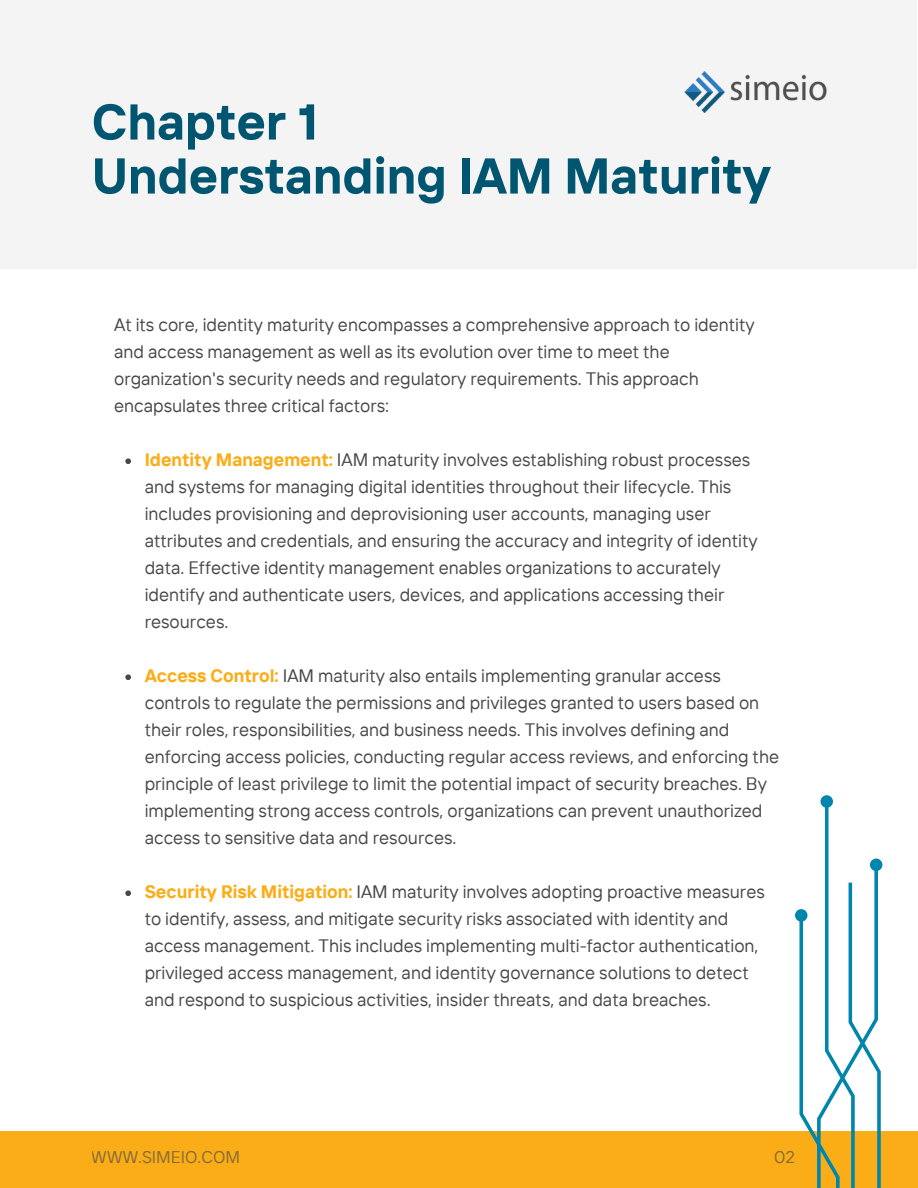
<style>
.page{position:relative;width:918px;height:1188px;background:#fff}
.page>*{position:absolute;margin:0;border:0;box-sizing:border-box;transform-origin:0 0}
.t1{font:700 50.25px/54px "TT Interphases";color:#005670}
.t2{font:18px/27px "TT Interphases";color:#474748}
.t3{font:16.95px "TT Interphases";color:#474748}
.s1{font-weight:700;color:#fbad18}
</style>
<div class="page">
<div style="left:0;top:1131px;width:918px;height:57px;background:#fbad18"></div>
<div style="left:0;top:0;width:917px;height:268px;background:#f4f4f4"></div>
<svg style="left:795px;top:795px;width:87px;height:393px"></svg>
<img style="left:685px;top:72px;width:142px;height:40px">
<svg style="left:125px;top:458px;width:6px;height:6px"></svg>
<svg style="left:125px;top:674px;width:6px;height:6px"></svg>
<svg style="left:125px;top:890px;width:6px;height:6px"></svg>
<h1 class="t1" style="left:92px;top:94px;width:680px">Chapter 1<br>Understanding IAM Maturity</h1>
<p class="t2" style="left:114px;top:311px;width:642px">At its core, identity maturity encompasses a comprehensive approach to identity and access management as well as its evolution over time to meet the organization's security needs and regulatory requirements. This approach encapsulates three critical factors:</p>
<p class="t2" style="left:145px;top:446px;width:614px"><span class="s1">Identity Management:</span> IAM maturity involves establishing robust processes and systems for managing digital identities throughout their lifecycle. This includes provisioning and deprovisioning user accounts, managing user attributes and credentials, and ensuring the accuracy and integrity of identity data. Effective identity management enables organizations to accurately identify and authenticate users, devices, and applications accessing their resources.</p>
<p class="t2" style="left:145px;top:662px;width:636px"><span class="s1">Access Control:</span> IAM maturity also entails implementing granular access controls to regulate the permissions and privileges granted to users based on their roles, responsibilities, and business needs. This involves defining and enforcing access policies, conducting regular access reviews, and enforcing the principle of least privilege to limit the potential impact of security breaches. By implementing strong access controls, organizations can prevent unauthorized access to sensitive data and resources.</p>
<p class="t2" style="left:145px;top:878px;width:622px"><span class="s1">Security Risk Mitigation:</span> IAM maturity involves adopting proactive measures to identify, assess, and mitigate security risks associated with identity and access management. This includes implementing multi-factor authentication, privileged access management, and identity governance solutions to detect and respond to suspicious activities, insider threats, and data breaches.</p>
<p class="t3" style="left:92px;top:1146px;width:150px">WWW.SIMEIO.COM</p>
<p class="t3" style="left:774px;top:1146px;width:22px">02</p>
</div>
